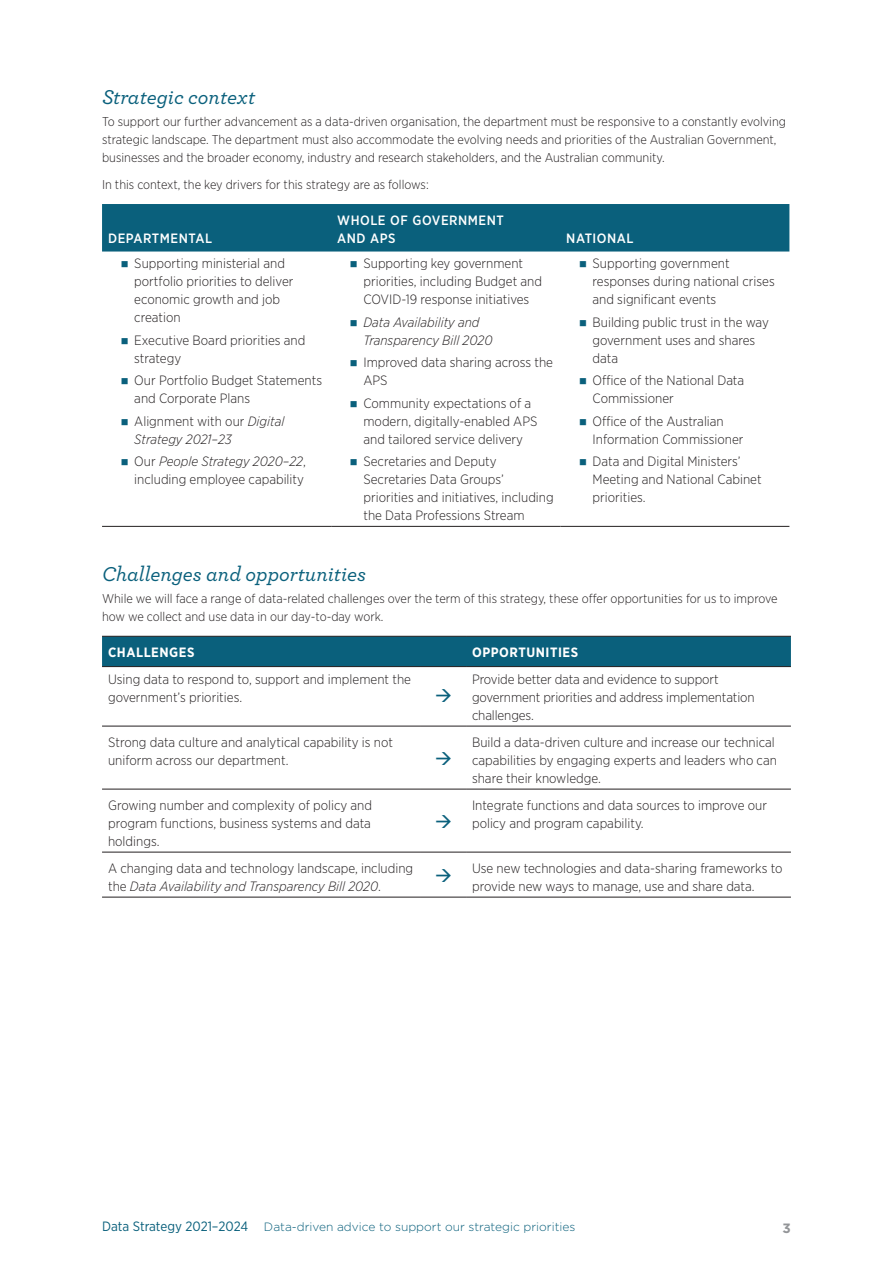
<style>
.page{position:relative;width:893px;height:1263px;background:#fff}
.page>*{position:absolute;margin:0;border:0;box-sizing:border-box;transform-origin:0 0}
.t1{font:italic 500 21px "Archer";color:#0a607c}
.t2{font:300 13.5px/18px "Gotham Narrow";color:#231f20}
.t3{font:italic 300 13.5px/18px "Gotham Narrow";color:#231f20}
.t4{font:500 13.5px/18px "Gotham Narrow";letter-spacing:.04em;color:#fff}
.t5{font:700 13.5px "Gotham Narrow";letter-spacing:.04em;color:#fff}
.t6{font:700 13.5px "Gotham";color:#939598}
.t7{font:300 12.75px/18px "Gotham Narrow";color:#231f20}
.t8{font:300 12px "Gotham";color:#0a607c}
.s1{color:#0a607c}
.s2{font-style:normal}
.s3{font-style:italic}
.s4{font-family:"Gotham Narrow";font-weight:400;font-size:13.5px}
</style>
<div class="page">
<div style="left:102px;top:204px;width:687px;height:48px;background:#0a607c"></div>
<hr style="left:102px;top:526px;width:229px;height:1px;background:#231f20">
<hr style="left:331px;top:526px;width:229px;height:1px;background:#231f20">
<hr style="left:560px;top:526px;width:229px;height:1px;background:#231f20">
<div style="left:102px;top:637px;width:689px;height:29px;background:#0a607c"></div>
<hr style="left:102px;top:666px;width:319px;height:1px;background:#231f20">
<hr style="left:421px;top:666px;width:45px;height:1px;background:#231f20">
<hr style="left:466px;top:666px;width:325px;height:1px;background:#231f20">
<hr style="left:102px;top:726px;width:319px;height:1px;background:#231f20">
<hr style="left:421px;top:726px;width:45px;height:1px;background:#231f20">
<hr style="left:466px;top:726px;width:325px;height:1px;background:#231f20">
<hr style="left:102px;top:789px;width:319px;height:1px;background:#231f20">
<hr style="left:421px;top:789px;width:45px;height:1px;background:#231f20">
<hr style="left:466px;top:789px;width:325px;height:1px;background:#231f20">
<hr style="left:102px;top:852px;width:319px;height:1px;background:#231f20">
<hr style="left:421px;top:852px;width:45px;height:1px;background:#231f20">
<hr style="left:466px;top:852px;width:325px;height:1px;background:#231f20">
<hr style="left:102px;top:897px;width:319px;height:1px;background:#231f20">
<hr style="left:421px;top:897px;width:45px;height:1px;background:#231f20">
<hr style="left:466px;top:897px;width:325px;height:1px;background:#231f20">
<hr style="left:102px;top:636px;width:319px;height:1px;background:#231f20">
<hr style="left:421px;top:636px;width:45px;height:1px;background:#231f20">
<hr style="left:466px;top:636px;width:325px;height:1px;background:#231f20">
<h3 class="t1" style="left:102px;top:81px;width:155px">Strategic context</h3>
<p class="t7" style="left:102px;top:112px;width:685px">To support our further advancement as a data-driven organisation, the department must be responsive to a constantly evolving strategic landscape. The department must also accommodate the evolving needs and priorities of the Australian Government, businesses and the broader economy, industry and research stakeholders, and the Australian community.</p>
<p class="t7" style="left:102px;top:175px;width:328px">In this context, the key drivers for this strategy are as follows:</p>
<p class="t4" style="left:108px;top:229px;width:106px">DEPARTMENTAL</p>
<p class="t2" style="left:134px;top:254px;width:161px;text-indent:-14px"><span class="s1">■</span> Supporting ministerial and portfolio priorities to deliver economic growth and job creation</p>
<p class="t2" style="left:134px;top:331px;width:173px;text-indent:-14px"><span class="s1">■</span> Executive Board priorities and strategy</p>
<p class="t2" style="left:134px;top:371px;width:189px;text-indent:-14px"><span class="s1">■</span> Our Portfolio Budget Statements and Corporate Plans</p>
<p class="t3" style="left:134px;top:412px;width:152px;text-indent:-14px"><span class="s1">■</span> <span class="s2">Alignment with our</span> Digital<br>Strategy 2021–23</p>
<p class="t2" style="left:121px;top:452px;width:186px;text-align:right"><span class="s1">■</span> Our <span class="s3">People Strategy 2020–22</span>, including employee capability</p>
<p class="t4" style="left:337px;top:211px;width:168px">WHOLE OF GOVERNMENT<br>AND APS</p>
<p class="t2" style="left:363px;top:254px;width:180px;text-indent:-14px"><span class="s1">■</span> Supporting key government priorities, including Budget and<br>COVID-19 response initiatives</p>
<p class="t3" style="left:363px;top:313px;width:131px;text-indent:-14px"><span class="s1">■</span> Data Availability and<br>Transparency Bill 2020</p>
<p class="t2" style="left:363px;top:353px;width:191px;text-indent:-14px"><span class="s1">■</span> Improved data sharing across the<br>APS</p>
<p class="t2" style="left:363px;top:394px;width:176px;text-indent:-14px"><span class="s1">■</span> Community expectations of a modern, digitally-enabled APS and tailored service delivery</p>
<p class="t2" style="left:363px;top:452px;width:192px;text-indent:-14px"><span class="s1">■</span> Secretaries and Deputy<br>Secretaries Data Groups’ priorities and initiatives, including the Data Professions Stream</p>
<p class="t4" style="left:566px;top:229px;width:69px">NATIONAL</p>
<p class="t2" style="left:593px;top:254px;width:184px;text-indent:-14px"><span class="s1">■</span> Supporting government responses during national crises and significant events</p>
<p class="t2" style="left:593px;top:313px;width:178px;text-indent:-14px"><span class="s1">■</span> Building public trust in the way government uses and shares data</p>
<p class="t2" style="left:593px;top:371px;width:153px;text-indent:-14px"><span class="s1">■</span> Office of the National Data<br>Commissioner</p>
<p class="t2" style="left:593px;top:412px;width:153px;text-indent:-14px"><span class="s1">■</span> Office of the Australian<br>Information Commissioner</p>
<p class="t2" style="left:593px;top:452px;width:171px;text-indent:-14px"><span class="s1">■</span> Data and Digital Ministers’<br>Meeting and National Cabinet priorities.</p>
<h3 class="t1" style="left:102px;top:558px;width:266px">Challenges and opportunities</h3>
<p class="t7" style="left:102px;top:589px;width:677px">While we will face a range of data-related challenges over the term of this strategy, these offer opportunities for us to improve how we collect and use data in our day-to-day work.</p>
<p class="t5" style="left:108px;top:644px;width:88px">CHALLENGES</p>
<p class="t5" style="left:472px;top:644px;width:108px">OPPORTUNITIES</p>
<p class="t2" style="left:108px;top:670px;width:304px">Using data to respond to, support and implement the government’s priorities.</p>
<p class="t2" style="left:472px;top:670px;width:284px">Provide better data and evidence to support government priorities and address implementation challenges.</p>
<p class="t2" style="left:108px;top:733px;width:286px">Strong data culture and analytical capability is not uniform across our department.</p>
<p class="t2" style="left:472px;top:733px;width:306px">Build a data-driven culture and increase our technical capabilities by engaging experts and leaders who can share their knowledge.</p>
<p class="t2" style="left:108px;top:796px;width:265px;text-align:justify">Growing number and complexity of policy and program functions, business systems and data holdings.</p>
<p class="t2" style="left:472px;top:796px;width:296px">Integrate functions and data sources to improve our policy and program capability.</p>
<p class="t2" style="left:108px;top:859px;width:307px">A changing data and technology landscape, including the <span class="s3">Data Availability and Transparency Bill 2020</span>.</p>
<p class="t2" style="left:472px;top:859px;width:312px">Use new technologies and data-sharing frameworks to provide new ways to manage, use and share data.</p>
<p class="t8" style="left:102px;top:1219px;width:475px"><span class="s4">Data Strategy 2021–2024</span> Data-driven advice to support our strategic priorities</p>
<p class="t6" style="left:782px;top:1219px;width:10px">3</p>
</div>
